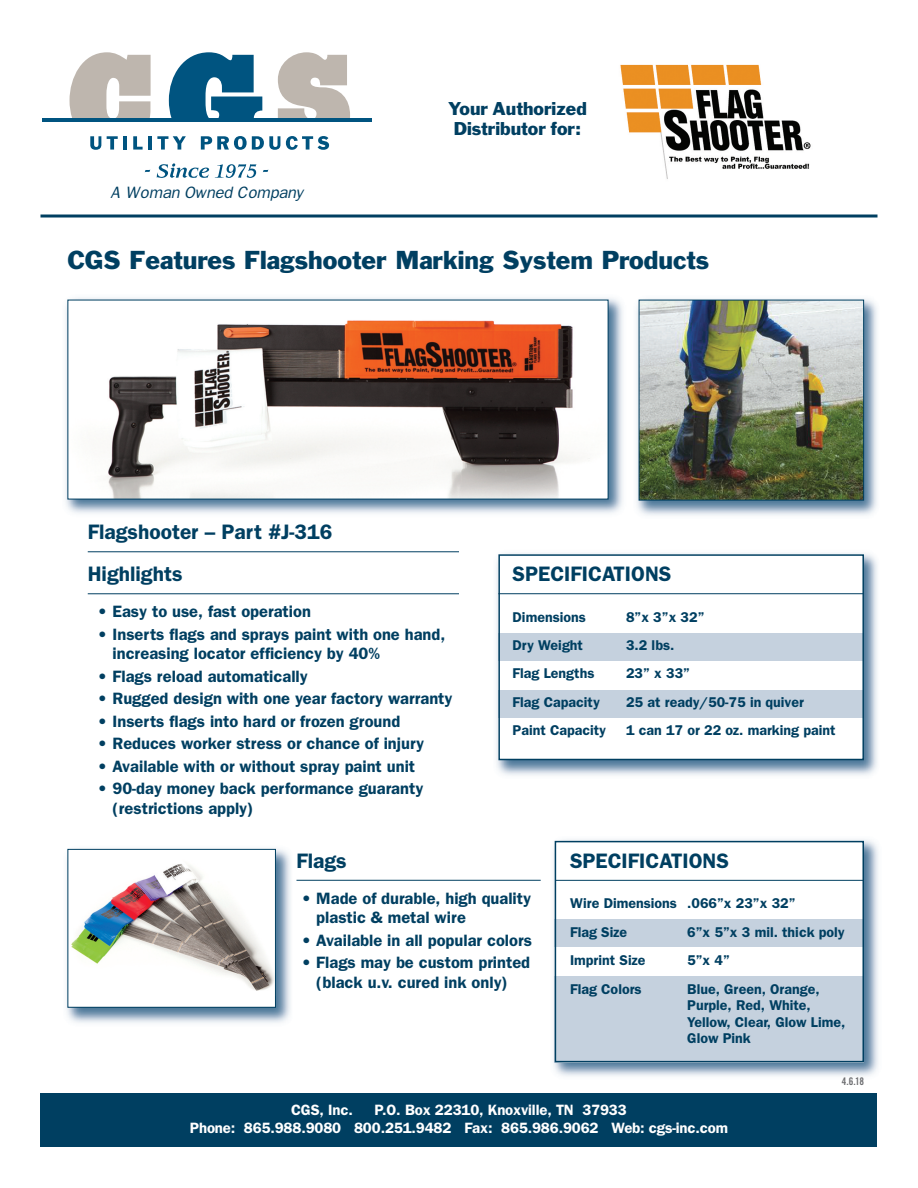
<style>
.page{position:relative;width:918px;height:1188px;background:#fff}
.page>*{position:absolute;margin:0;border:0;box-sizing:border-box;transform-origin:0 0}
.t1{font:24px "Franklin Gothic";color:#003f61}
.t2{font:600 21px/42px "Franklin Gothic";color:#003f61}
.t3{font:17.1px/19.5px "Franklin Gothic";color:#003f61;text-align:center}
.t4{font:600 16.5px/19.5px "Franklin Gothic";color:#003f61}
.t5{font:italic 16.5px "Franklin Gothic";letter-spacing:-.01em;color:#003f61}
.t6{font:600 15px/18px "Franklin Gothic";letter-spacing:-.01em;color:#fff}
.t7{font:600 14.25px/28.5px "Franklin Gothic";color:#003f61}
.t8{font:10.5px "Trade Gothic Bold Cond Twenty";color:#6c6d70}
</style>
<div class="page">
<img style="left:496px;top:553px;width:381px;height:223px">
<div style="left:498px;top:554px;width:365px;height:206px;background:#fff"></div>
<img style="left:65px;top:298px;width:558px;height:216px">
<img style="left:70px;top:302px;width:536px;height:195px">
<img style="left:66px;top:848px;width:225px;height:175px">
<div style="left:68px;top:850px;width:207px;height:157px;background:#fff"></div>
<img style="left:71px;top:864px;width:203px;height:127px">
<div style="left:68px;top:849px;width:208px;height:159px;border:1px solid #003f61"></div>
<img style="left:636px;top:299px;width:241px;height:217px">
<img style="left:641px;top:302px;width:221px;height:197px">
<div style="left:639px;top:300px;width:225px;height:201px;border:1px solid #003f61"></div>
<hr style="left:40px;top:215px;width:838px;height:3px;background:#003f61">
<div style="left:40px;top:1094px;width:838px;height:54px;background:#003f61"></div>
<svg style="left:90px;top:136px;width:11px;height:14px"></svg>
<svg style="left:107px;top:136px;width:11px;height:14px"></svg>
<hr style="left:123px;top:136px;width:4px;height:14px;background:#005480">
<svg style="left:133px;top:136px;width:10px;height:14px"></svg>
<hr style="left:148px;top:136px;width:4px;height:14px;background:#005480">
<svg style="left:157px;top:136px;width:29px;height:14px"></svg>
<svg style="left:201px;top:136px;width:79px;height:14px"></svg>
<svg style="left:286px;top:136px;width:43px;height:14px"></svg>
<svg style="left:169px;top:52px;width:93px;height:66px"></svg>
<svg style="left:70px;top:52px;width:81px;height:66px"></svg>
<svg style="left:278px;top:52px;width:72px;height:66px"></svg>
<hr style="left:42px;top:118px;width:330px;height:3px;background:#005480">
<svg style="left:157px;top:163px;width:52px;height:15px"></svg>
<svg style="left:215px;top:164px;width:41px;height:14px"></svg>
<hr style="left:88px;top:551px;width:371px;height:1px;background:#003f61">
<hr style="left:88px;top:593px;width:371px;height:1px;background:#003f61">
<hr style="left:296px;top:880px;width:245px;height:1px;background:#003f61">
<div style="left:498px;top:690px;width:366px;height:27px;background:#c5d1de"></div>
<div style="left:498px;top:633px;width:366px;height:28px;background:#c5d1de"></div>
<hr style="left:498px;top:593px;width:365px;height:1px;background:#003f61">
<img style="left:620px;top:64px;width:191px;height:115px">
<img style="left:553px;top:839px;width:325px;height:237px">
<div style="left:555px;top:841px;width:309px;height:221px;background:#fff"></div>
<div style="left:555px;top:976px;width:309px;height:86px;background:#c5d1de"></div>
<div style="left:555px;top:919px;width:309px;height:28px;background:#c5d1de"></div>
<hr style="left:556px;top:880px;width:308px;height:1px;background:#003f61">
<div style="left:498px;top:554px;width:366px;height:206px;border:2px solid #003f61"></div>
<div style="left:555px;top:841px;width:309px;height:221px;border:2px solid #003f61"></div>
<p class="t5" style="left:111px;top:183px;width:195px">A Woman Owned Company</p>
<p class="t3" style="left:448px;top:101px;width:140px">Your Authorized<br>Distributor for:</p>
<h1 class="t1" style="left:68px;top:251px;width:643px">CGS Features Flagshooter Marking System Products</h1>
<p class="t2" style="left:88px;top:511px;width:246px">Flagshooter – Part #J-316<br>Highlights</p>
<p class="t4" style="left:98px;top:602px;width:215px">• Easy to use, fast operation</p>
<p class="t4" style="left:112px;top:624px;width:334px;text-indent:-15px">• Inserts flags and sprays paint with one hand, increasing locator efficiency by 40%</p>
<p class="t4" style="left:98px;top:666px;width:212px">• Flags reload automatically</p>
<p class="t4" style="left:98px;top:689px;width:356px">• Rugged design with one year factory warranty</p>
<p class="t4" style="left:98px;top:711px;width:304px">• Inserts flags into hard or frozen ground</p>
<p class="t4" style="left:98px;top:734px;width:328px">• Reduces worker stress or chance of injury</p>
<p class="t4" style="left:98px;top:756px;width:319px">• Available with or without spray paint unit</p>
<p class="t4" style="left:113px;top:779px;width:312px;text-indent:-15px">• 90-day money back performance guaranty (restrictions apply)</p>
<p class="t2" style="left:296px;top:840px;width:52px">Flags</p>
<p class="t4" style="left:316px;top:888px;width:216px;text-indent:-15px">• Made of durable, high quality plastic &amp; metal wire</p>
<p class="t4" style="left:301px;top:930px;width:232px">• Available in all popular colors</p>
<p class="t4" style="left:301px;top:953px;width:230px;text-align:center">• Flags may be custom printed (black u.v. cured ink only)</p>
<p class="t2" style="left:513px;top:553px;width:160px">SPECIFICATIONS</p>
<p class="t7" style="left:513px;top:602px;width:95px">Dimensions<br>Dry Weight<br>Flag Lengths<br>Flag Capacity<br>Paint Capacity</p>
<p class="t7" style="left:626px;top:602px;width:211px">8”x 3”x 32”<br>3.2 lbs.<br>23” x 33”<br>25 at ready/50-75 in quiver<br>1 can 17 or 22 oz. marking paint</p>
<p class="t2" style="left:570px;top:840px;width:160px">SPECIFICATIONS</p>
<p class="t7" style="left:570px;top:889px;width:109px">Wire Dimensions<br>Flag Size<br>Imprint Size<br>Flag Colors</p>
<p class="t7" style="left:687px;top:889px;width:159px">.066”x 23”x 32”<br>6”x 5”x 3 mil. thick poly<br>5”x 4”<br>Blue, Green, Orange,</p>
<p class="t7" style="left:687px;top:997px;width:160px;line-height:16.5px">Purple, Red, White,<br>Yellow, Clear, Glow Lime,<br>Glow Pink</p>
<p class="t8" style="left:842px;top:1077px;width:24px">4.6.18</p>
<p class="t6" style="left:190px;top:1101px;width:540px;text-indent:185px">P.O. Box 22310, Knoxville, TN 37933<br>Phone: 865.988.9080 800.251.9482 Fax: 865.986.9062 Web: cgs-inc.com</p>
<p class="t6" style="left:291px;top:1101px;width:63px">CGS, Inc.</p>
</div>
